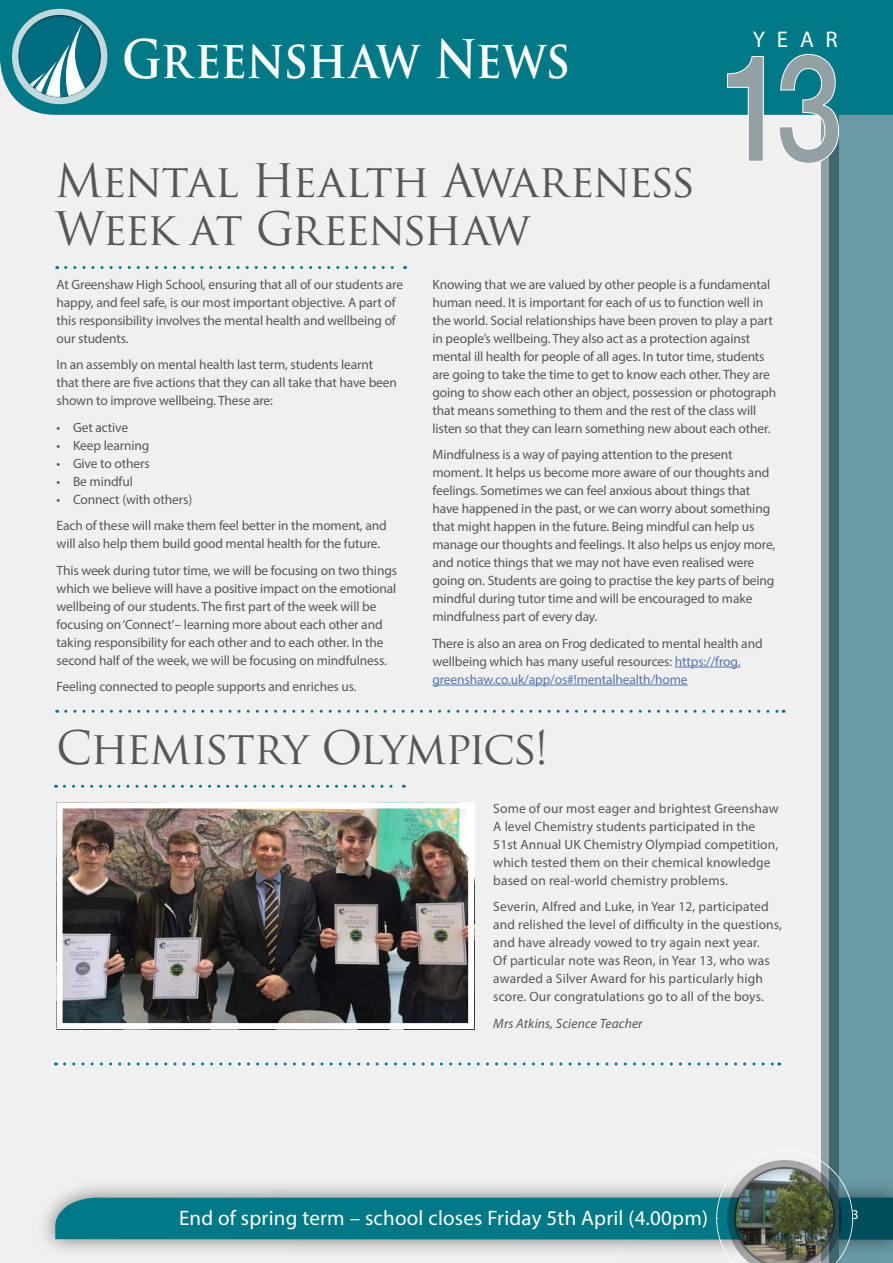
<style>
.page{position:relative;width:893px;height:1263px;background:#f0f0f1}
.page>*{position:absolute;margin:0;border:0;box-sizing:border-box;transform-origin:0 0}
.t1{font:700 51.75px "Trajan Pro";letter-spacing:-.005em;color:#fff;scale:.87 1}
.t2{font:45px/48px "Trajan Pro";letter-spacing:-.045em;color:#575756}
.t3{font:22.8px "Myriad Pro";color:#fff}
.t4{font:21px "Myriad Pro";letter-spacing:.01em;color:#fff}
.t5{font:13.5px/18px "Myriad Pro";letter-spacing:-.01em;color:#575756}
.t6{font:13.5px/18px "Myriad Pro";letter-spacing:.01em;color:#575756}
.t7{font:italic 13.5px "Myriad Pro";letter-spacing:.01em;color:#575756}
.t8{font:13.5px "Myriad Pro";color:#fff}
.s1{color:#5576af}
</style>
<div class="page">
<div style="left:37px;top:1178px;width:856px;height:80px;background:#000;opacity:.5"></div>
<div style="left:822px;top:6px;width:17px;height:1257px;background:#93a1a4"></div>
<div style="left:829px;top:115px;width:64px;height:1035px;background:#699aa5"></div>
<div style="left:0;top:0;width:893px;height:115px;background:#007987"></div>
<div style="left:12px;top:9px;width:95px;height:95px;background:#c1d9dd;border-radius:50%"></div>
<div style="left:6px;top:3px;width:108px;height:95px;background:#000;opacity:.75"></div>
<svg style="left:55px;top:1150px;width:838px;height:113px"></svg>
<div style="left:722px;top:1158px;width:123px;height:105px;background:#000;opacity:.4"></div>
<svg style="left:727px;top:54px;width:112px;height:110px"></svg>
<svg style="left:66px;top:266px;width:340px;height:3px"></svg>
<svg style="left:66px;top:710px;width:718px;height:3px"></svg>
<hr style="left:675px;top:667px;width:65px;height:1px;background:#5576af">
<hr style="left:432px;top:685px;width:256px;height:1px;background:#5576af">
<svg style="left:64px;top:785px;width:340px;height:3px"></svg>
<svg style="left:65px;top:1062px;width:715px;height:3px"></svg>
<img style="left:64px;top:809px;width:403px;height:213px">
<div style="left:57px;top:802px;width:417px;height:227px;border:6px solid #fff"></div>
<h1 class="t1" style="left:122px;top:27px;width:516px">Greenshaw News</h1>
<h3 class="t3" style="left:753px;top:25px;width:86px">YEAR</h3>
<h2 class="t2" style="left:55px;top:157px;width:642px">Mental Health Awareness<br>Week at Greenshaw</h2>
<p class="t5" style="left:57px;top:275px;width:348px">At Greenshaw High School, ensuring that all of our students are happy, and feel safe, is our most important objective. A part of this responsibility involves the mental health and wellbeing of our students.</p>
<p class="t5" style="left:57px;top:355px;width:342px">In an assembly on mental health last term, students learnt that there are five actions that they can all take that have been shown to improve wellbeing. These are:</p>
<p class="t5" style="left:57px;top:418px;width:73px">• Get active</p>
<p class="t5" style="left:57px;top:436px;width:94px">• Keep learning</p>
<p class="t5" style="left:57px;top:454px;width:95px">• Give to others</p>
<p class="t5" style="left:57px;top:472px;width:78px">• Be mindful</p>
<p class="t5" style="left:57px;top:486px;width:332px;line-height:26.5px">• Connect (with others)<br>Each of these will make them feel better in the moment, and</p>
<p class="t5" style="left:57px;top:530px;width:342px;line-height:26.5px">will also help them build good mental health for the future.<br>This week during tutor time, we will be focusing on two things</p>
<p class="t5" style="left:57px;top:579px;width:341px">which we believe will have a positive impact on the emotional wellbeing of our students. The first part of the week will be focusing on ‘Connect’– learning more about each other and taking responsibility for each other and to each other. In the second half of the week, we will be focusing on mindfulness.</p>
<p class="t5" style="left:57px;top:677px;width:302px">Feeling connected to people supports and enriches us.</p>
<p class="t5" style="left:432px;top:275px;width:345px">Knowing that we are valued by other people is a fundamental human need. It is important for each of us to function well in the world. Social relationships have been proven to play a part in people’s wellbeing. They also act as a protection against mental ill health for people of all ages. In tutor time, students are going to take the time to get to know each other. They are going to show each other an object, possession or photograph that means something to them and the rest of the class will listen so that they can learn something new about each other.</p>
<p class="t5" style="left:432px;top:445px;width:344px">Mindfulness is a way of paying attention to the present moment. It helps us become more aware of our thoughts and feelings. Sometimes we can feel anxious about things that have happened in the past, or we can worry about something that might happen in the future. Being mindful can help us manage our thoughts and feelings. It also helps us enjoy more, and notice things that we may not have even realised were going on. Students are going to practise the key parts of being mindful during tutor time and will be encouraged to make mindfulness part of every day.</p>
<p class="t5" style="left:432px;top:634px;width:332px">There is also an area on Frog dedicated to mental health and wellbeing which has many useful resources: <span class="s1">https://frog. greenshaw.co.uk/app/os#!mentalhealth/home</span></p>
<h2 class="t2" style="left:56px;top:723px;width:494px">Chemistry Olympics!</h2>
<p class="t6" style="left:493px;top:799px;width:287px">Some of our most eager and brightest Greenshaw A level Chemistry students participated in the 51st Annual UK Chemistry Olympiad competition, which tested them on their chemical knowledge based on real-world chemistry problems.</p>
<p class="t6" style="left:493px;top:897px;width:290px">Severin, Alfred and Luke, in Year 12, participated and relished the level of difficulty in the questions, and have already vowed to try again next year.<br>Of particular note was Reon, in Year 13, who was awarded a Silver Award for his particularly high score. Our congratulations go to all of the boys.</p>
<p class="t7" style="left:493px;top:1015px;width:151px">Mrs Atkins, Science Teacher</p>
<h3 class="t4" style="left:179px;top:1205px;width:530px">End of spring term – school closes Friday 5th April (4.00pm)</h3>
<p class="t8" style="left:852px;top:1206px;width:8px">3</p>
</div>
